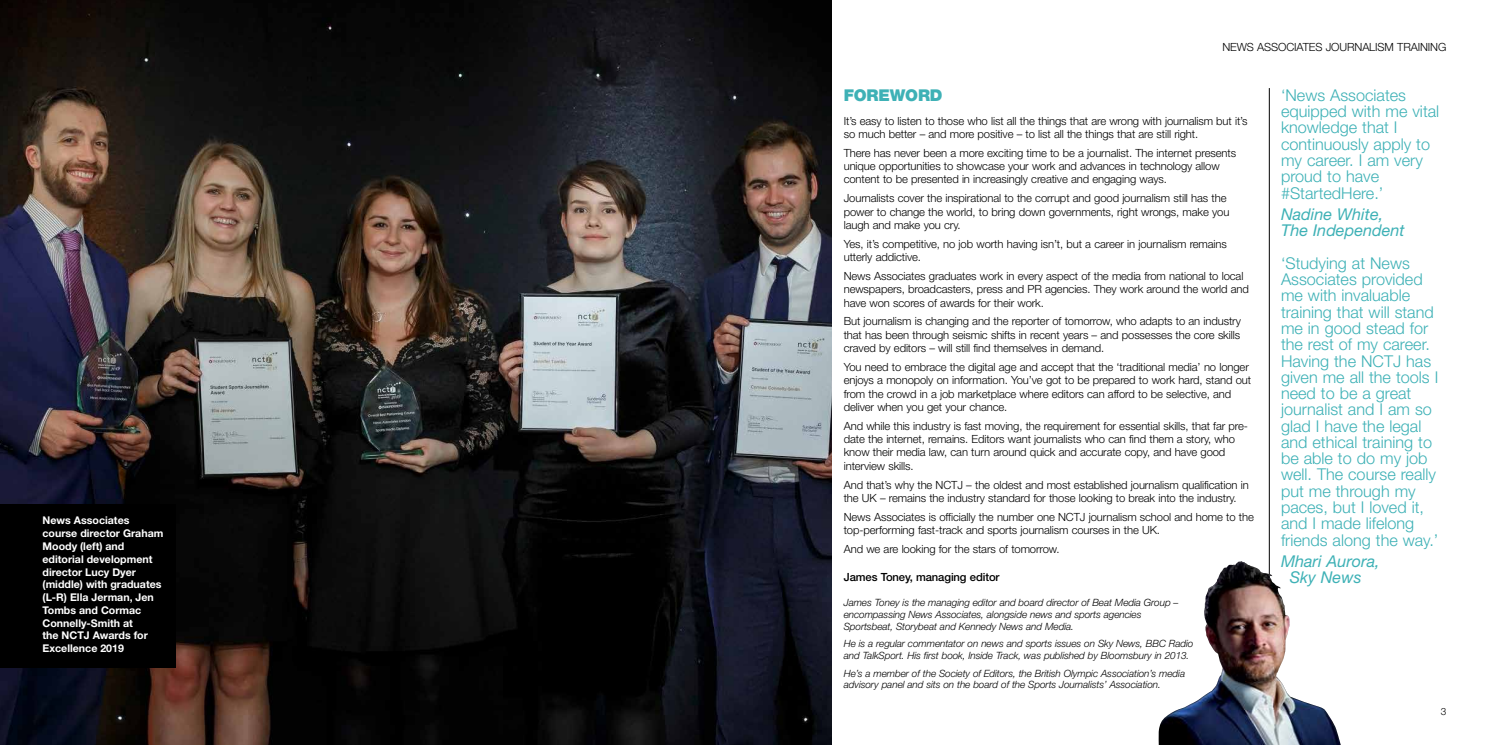
<style>
.page{position:relative;width:1489px;height:745px;background:#fff}
.page>*{position:absolute;margin:0;border:0;box-sizing:border-box;transform-origin:0 0}
.t1{font:300 16.25px/16.2px "Helvetica Neue";color:#3eb1b6}
.t2{font:italic 16.25px/16.2px "Helvetica Neue";color:#3eb1b6}
.t3{font:900 16.25px "Helvetica Neue";letter-spacing:-.01em;color:#3eb1b6}
.t4{font:300 11.25px/13.4px "Helvetica Neue";letter-spacing:-.01em;color:#000}
.t5{font:500 11.25px "Helvetica Neue";letter-spacing:-.01em;color:#000}
.t6{font:700 10.62px/12.8px "Helvetica Neue";color:#fff}
.t7{font:italic 300 10px/11.9px "Helvetica Neue";letter-spacing:-.01em;color:#000}
.t8{font:300 10px "Helvetica Neue";color:#000}
</style>
<div class="page">
<img style="left:0;top:0;width:831px;height:744px">
<hr style="left:1268px;top:88px;width:1px;height:614px;background:#000">
<div style="left:0;top:503px;width:175px;height:164px;background:#000"></div>
<img style="left:1158px;top:561px;width:182px;height:183px">
<p class="t6" style="left:43px;top:513px;width:122px">News Associates course director Graham<br>Moody (left) and editorial development director Lucy Dyer (middle) with graduates (L-R) Ella Jerman, Jen<br>Tombs and Cormac<br>Connelly-Smith at<br>the NCTJ Awards for<br>Excellence 2019</p>
<p class="t4" style="left:1222px;top:40px;width:225px">NEWS ASSOCIATES JOURNALISM TRAINING</p>
<h1 class="t1" style="left:1280px;top:87px;width:160px">‘News Associates equipped with me vital knowledge that I continuously apply to my career. I am very proud to have #StartedHere.’</h1>
<h1 class="t2" style="left:1280px;top:206px;width:125px">Nadine White,<br>The Independent</h1>
<p class="t1" style="left:1280px;top:254px;width:159px">‘Studying at News<br>Associates provided me with invaluable training that will stand me in good stead for the rest of my career.<br>Having the NCTJ has given me all the tools I need to be a great journalist and I am so glad I have the legal and ethical training to be able to do my job well. The course really put me through my paces, but I loved it, and I made lifelong friends along the way.’</p>
<h1 class="t2" style="left:1280px;top:552px;width:100px;text-align:center">Mhari Aurora,<br>Sky News</h1>
<h1 class="t3" style="left:843px;top:85px;width:100px">FOREWORD</h1>
<p class="t4" style="left:843px;top:114px;width:405px">It’s easy to listen to those who list all the things that are wrong with journalism but it’s so much better – and more positive – to list all the things that are still right.</p>
<p class="t4" style="left:843px;top:146px;width:394px">There has never been a more exciting time to be a journalist. The internet presents unique opportunities to showcase your work and advances in technology allow content to be presented in increasingly creative and engaging ways.</p>
<p class="t4" style="left:843px;top:191px;width:387px">Journalists cover the inspirational to the corrupt and good journalism still has the power to change the world, to bring down governments, right wrongs, make you laugh and make you cry.</p>
<p class="t4" style="left:843px;top:236px;width:384px">Yes, it’s competitive, no job worth having isn’t, but a career in journalism remains utterly addictive.</p>
<p class="t4" style="left:843px;top:269px;width:407px">News Associates graduates work in every aspect of the media from national to local newspapers, broadcasters, press and PR agencies. They work around the world and have won scores of awards for their work.</p>
<p class="t4" style="left:843px;top:314px;width:398px;text-align:justify">But journalism is changing and the reporter of tomorrow, who adapts to an industry that has been through seismic shifts in recent years – and possesses the core skills craved by editors – will still find themselves in demand.</p>
<p class="t4" style="left:843px;top:359px;width:409px">You need to embrace the digital age and accept that the ‘traditional media’ no longer enjoys a monopoly on information. You’ve got to be prepared to work hard, stand out from the crowd in a job marketplace where editors can afford to be selective, and deliver when you get your chance.</p>
<p class="t4" style="left:843px;top:418px;width:406px">And while this industry is fast moving, the requirement for essential skills, that far pre&shy;date the internet, remains. Editors want journalists who can find them a story, who know their media law, can turn around quick and accurate copy, and have good interview skills.</p>
<p class="t4" style="left:843px;top:477px;width:406px">And that’s why the NCTJ – the oldest and most established journalism qualification in the UK – remains the industry standard for those looking to break into the industry.</p>
<p class="t4" style="left:843px;top:509px;width:411px">News Associates is officially the number one NCTJ journalism school and home to the top-performing fast-track and sports journalism courses in the UK.</p>
<p class="t4" style="left:843px;top:541px;width:217px">And we are looking for the stars of tomorrow.</p>
<p class="t5" style="left:843px;top:569px;width:157px">James Toney, managing editor</p>
<p class="t7" style="left:843px;top:596px;width:336px">James Toney is the managing editor and board director of Beat Media Group – encompassing News Associates, alongside news and sports agencies<br>Sportsbeat, Storybeat and Kennedy News and Media.</p>
<p class="t7" style="left:843px;top:637px;width:351px">He is a regular commentator on news and sports issues on Sky News, BBC Radio and TalkSport. His first book, Inside Track, was published by Bloomsbury in 2013.</p>
<p class="t7" style="left:843px;top:666px;width:343px">He’s a member of the Society of Editors, the British Olympic Association’s media advisory panel and sits on the board of the Sports Journalists’ Association.</p>
<p class="t8" style="left:1440px;top:704px;width:7px">3</p>
</div>
